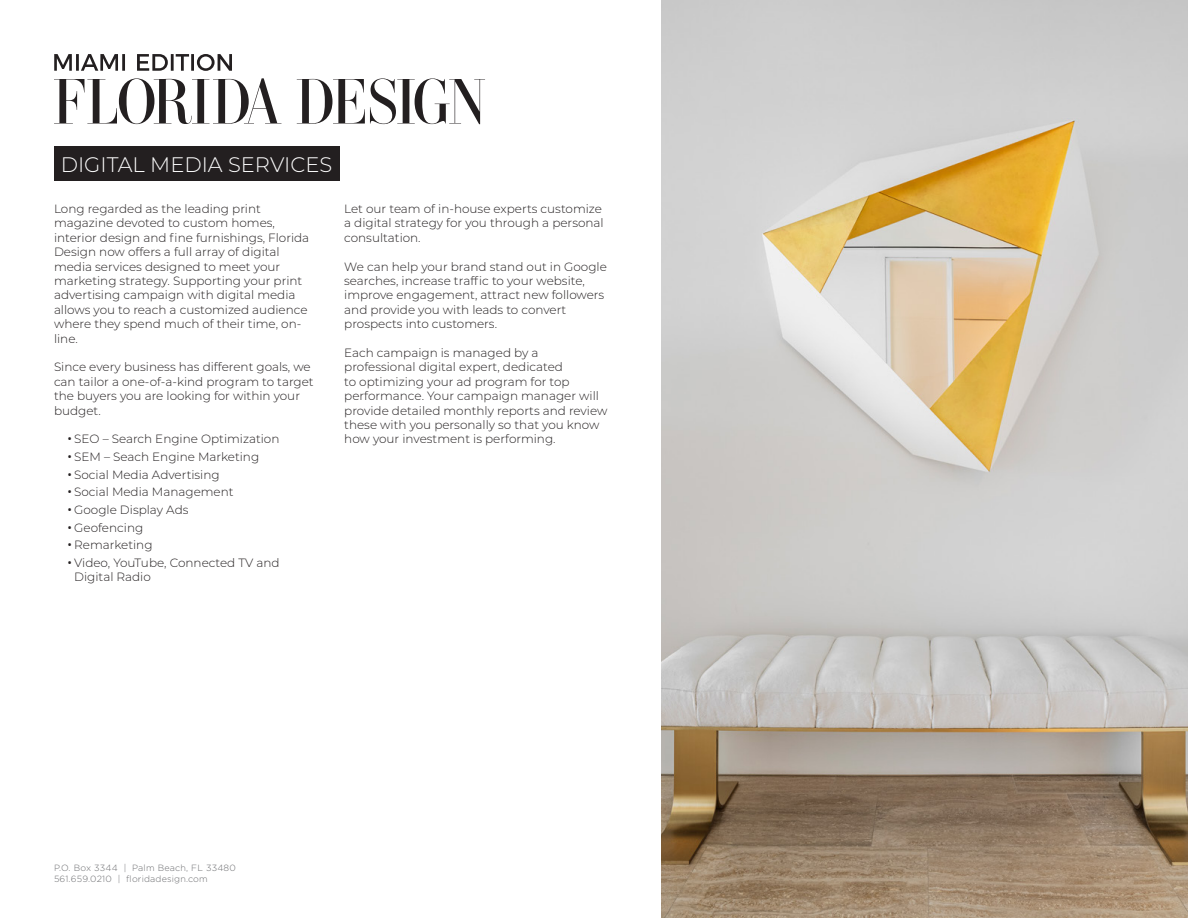
<style>
.page{position:relative;width:1188px;height:918px;background:#fff}
.page>*{position:absolute;margin:0;border:0;box-sizing:border-box;transform-origin:0 0}
.Page_Header{font:300 21px "Montserrat";color:#fff}
.Normal_Copy{font:300 12px/14.4px "Montserrat";color:#231f20}
.t1{font:300 9px/10.8px "Gotham";letter-spacing:.02em;color:#6d6e71}
.s1{font-family:"Open Sans";font-weight:400}
</style>
<div class="page">
<svg style="left:54px;top:54px;width:178px;height:17px"></svg>
<svg style="left:54px;top:78px;width:431px;height:46px"></svg>
<img style="left:662px;top:0;width:526px;height:918px">
<div style="left:54px;top:147px;width:285px;height:34px;background:#231f20"></div>
<p class="Page_Header" style="left:61px;top:150px;width:273px">DIGITAL MEDIA SERVICES</p>
<p class="Normal_Copy" style="left:54px;top:201px;width:257px">Long regarded as the leading print magazine devoted to custom homes, interior design and fine furnishings, Florida Design now offers a full array of digital media services designed to meet your marketing strategy. Supporting your print advertising campaign with digital media allows you to reach a customized audience where they spend much of their time, on&shy;line.</p>
<p class="Normal_Copy" style="left:54px;top:359px;width:261px">Since every business has different goals, we can tailor a one-of-a-kind program to target the buyers you are looking for within your budget.</p>
<p class="Normal_Copy" style="left:68px;top:431px;width:214px"><span class="s1">•</span> SEO – Search Engine Optimization</p>
<p class="Normal_Copy" style="left:68px;top:449px;width:193px"><span class="s1">•</span> SEM – Seach Engine Marketing</p>
<p class="Normal_Copy" style="left:68px;top:467px;width:154px"><span class="s1">•</span> Social Media Advertising</p>
<p class="Normal_Copy" style="left:68px;top:484px;width:168px"><span class="s1">•</span> Social Media Management</p>
<p class="Normal_Copy" style="left:68px;top:502px;width:123px"><span class="s1">•</span> Google Display Ads</p>
<p class="Normal_Copy" style="left:68px;top:520px;width:77px"><span class="s1">•</span> Geofencing</p>
<p class="Normal_Copy" style="left:68px;top:537px;width:87px"><span class="s1">•</span> Remarketing</p>
<p class="Normal_Copy" style="left:74px;top:555px;width:207px;text-indent:-7px"><span class="s1">•</span> Video, YouTube, Connected TV and<br>Digital Radio</p>
<p class="Normal_Copy" style="left:344px;top:201px;width:261px">Let our team of in-house experts customize a digital strategy for you through a personal consultation.</p>
<p class="Normal_Copy" style="left:344px;top:259px;width:264px">We can help your brand stand out in Google searches, increase traffic to your website, improve engagement, attract new followers and provide you with leads to convert prospects into customers.</p>
<p class="Normal_Copy" style="left:344px;top:345px;width:265px">Each campaign is managed by a professional digital expert, dedicated<br>to optimizing your ad program for top performance. Your campaign manager will provide detailed monthly reports and review these with you personally so that you know how your investment is performing.</p>
<p class="t1" style="left:54px;top:862px;width:183px">P.O. Box 3344 | Palm Beach, FL 33480<br>561.659.0210 | floridadesign.com</p>
</div>
